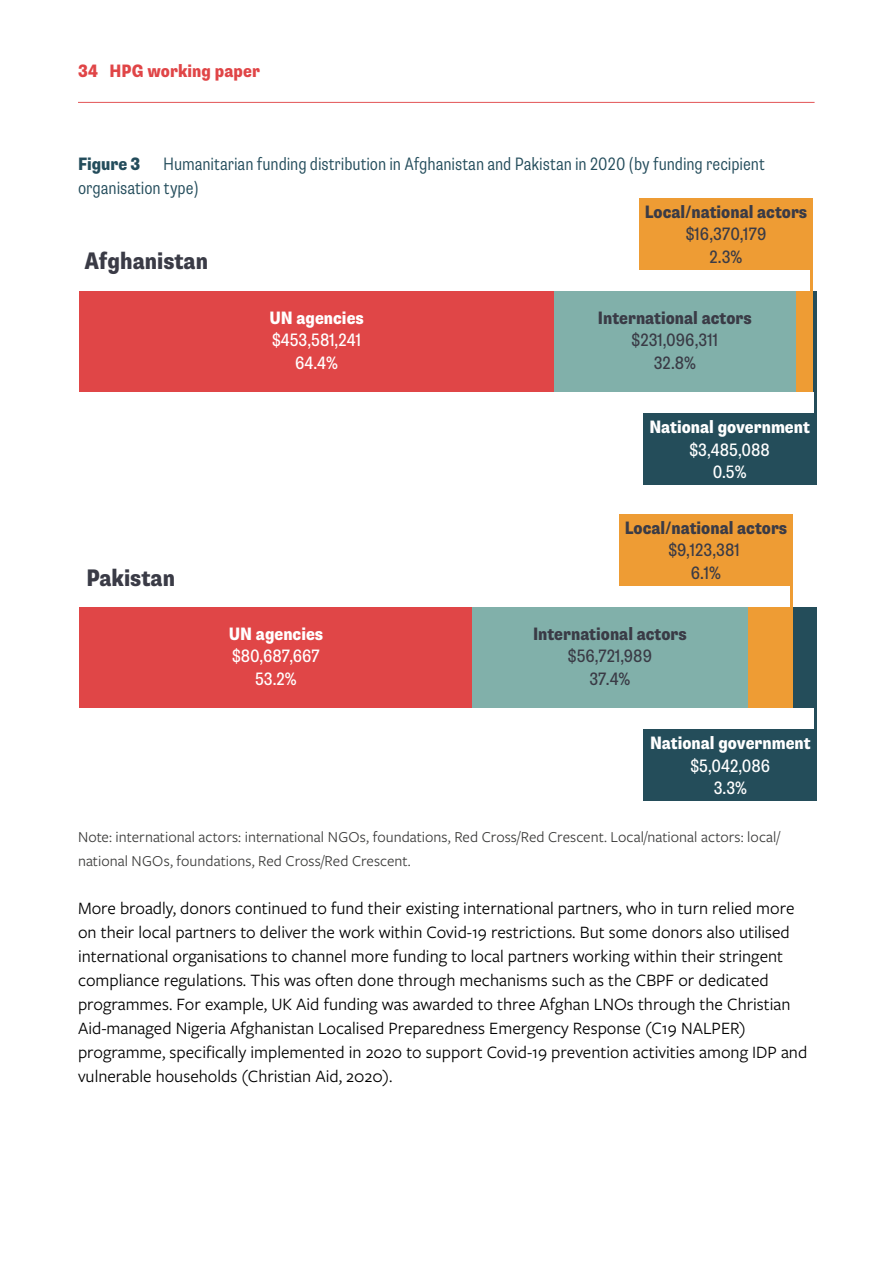
<style>
.page{position:relative;width:893px;height:1263px;background:#fff}
.page>*{position:absolute;margin:0;border:0;box-sizing:border-box;transform-origin:0 0}
.t1{font:800 condensed 24px "Supria Sans";color:#3a3b46}
.Body_text{font:18px/24px "Freight Sans Pro";color:#000}
.t2{font:800 condensed 18px/22.5px "Supria Sans";color:#3a3b46;text-align:center}
.t3{font:300 condensed 18px/24px "Supria Sans";letter-spacing:-.005em;color:#234c5b}
.t4{font:800 condensed 18px/22.5px "Supria Sans";color:#fff;text-align:center}
.t5{font:condensed 18px/22.5px "Supria Sans";color:#fff;text-align:center}
.t6{font:800 condensed 18px "Supria Sans";letter-spacing:.005em;color:#e04547}
.t7{font:800 condensed 18px "Supria Sans";letter-spacing:-.005em;color:#234c5b}
.Figure_note_source{font:15.75px/24px "Freight Sans Pro";color:#3c3c3b}
.s1{font-weight:400}
.s2{font-weight:800}
</style>
<div class="page">
<hr style="left:78px;top:102px;width:736px;height:1px;background:#e04547">
<div style="left:793px;top:607px;width:24px;height:100px;background:#244d5a"></div>
<div style="left:748px;top:607px;width:45px;height:100px;background:#ee9c34"></div>
<div style="left:472px;top:607px;width:276px;height:100px;background:#81b0aa"></div>
<div style="left:80px;top:607px;width:392px;height:100px;background:#e04647"></div>
<div style="left:644px;top:729px;width:173px;height:72px;background:#244d5a"></div>
<hr style="left:814px;top:707px;width:3px;height:26px;background:#244d5a">
<div style="left:619px;top:514px;width:174px;height:71px;background:#ee9c34"></div>
<hr style="left:790px;top:559px;width:3px;height:48px;background:#ee9c34">
<hr style="left:813px;top:291px;width:3px;height:100px;background:#244d5a">
<div style="left:796px;top:291px;width:17px;height:100px;background:#ee9c34"></div>
<div style="left:554px;top:291px;width:242px;height:100px;background:#81b0aa"></div>
<div style="left:79px;top:291px;width:475px;height:100px;background:#e04647"></div>
<div style="left:639px;top:198px;width:174px;height:71px;background:#ee9c34"></div>
<hr style="left:810px;top:243px;width:3px;height:48px;background:#ee9c34">
<div style="left:643px;top:413px;width:173px;height:72px;background:#244d5a"></div>
<hr style="left:814px;top:391px;width:2px;height:26px;background:#244d5a">
<p class="t6" style="left:78px;top:59px;width:183px">34 HPG working paper</p>
<p class="t3" style="left:78px;top:152px;width:688px;text-indent:85px">Humanitarian funding distribution in Afghanistan and Pakistan in 2020 (by funding recipient organisation type)</p>
<p class="t7" style="left:78px;top:152px;width:64px">Figure 3</p>
<p class="t1" style="left:85px;top:247px;width:125px">Afghanistan</p>
<p class="t1" style="left:86px;top:563px;width:90px">Pakistan</p>
<p class="t2" style="left:645px;top:201px;width:164px">Local/national actors <span class="s1">$16,370,179<br>2.3%</span></p>
<p class="t5" style="left:269px;top:307px;width:96px"><span class="s2">UN agencies </span>$453,581,241<br>64.4%</p>
<p class="t2" style="left:598px;top:307px;width:155px">International actors <span class="s1">$231,096,311<br>32.8%</span></p>
<p class="t4" style="left:649px;top:416px;width:162px">National government <span class="s1">$3,485,088<br>0.5%</span></p>
<p class="t2" style="left:625px;top:517px;width:164px">Local/national actors <span class="s1">$9,123,381<br>6.1%</span></p>
<p class="t5" style="left:229px;top:623px;width:96px"><span class="s2">UN agencies </span>$80,687,667<br>53.2%</p>
<p class="t2" style="left:533px;top:623px;width:155px">International actors <span class="s1">$56,721,989<br>37.4%</span></p>
<p class="t4" style="left:650px;top:732px;width:162px">National government <span class="s1">$5,042,086<br>3.3%</span></p>
<p class="Figure_note_source" style="left:78px;top:824px;width:703px">Note: international actors: international NGOs, foundations, Red Cross/Red Crescent. Local/national actors: local/ national NGOs, foundations, Red Cross/Red Crescent.</p>
<p class="Body_text" style="left:78px;top:895px;width:731px">More broadly, donors continued to fund their existing international partners, who in turn relied more on their local partners to deliver the work within Covid-19 restrictions. But some donors also utilised international organisations to channel more funding to local partners working within their stringent compliance regulations. This was often done through mechanisms such as the CBPF or dedicated programmes. For example, UK Aid funding was awarded to three Afghan LNOs through the Christian Aid-managed Nigeria Afghanistan Localised Preparedness Emergency Response (C19 NALPER) programme, specifically implemented in 2020 to support Covid-19 prevention activities among IDP and vulnerable households (Christian Aid, 2020).</p>
</div>
